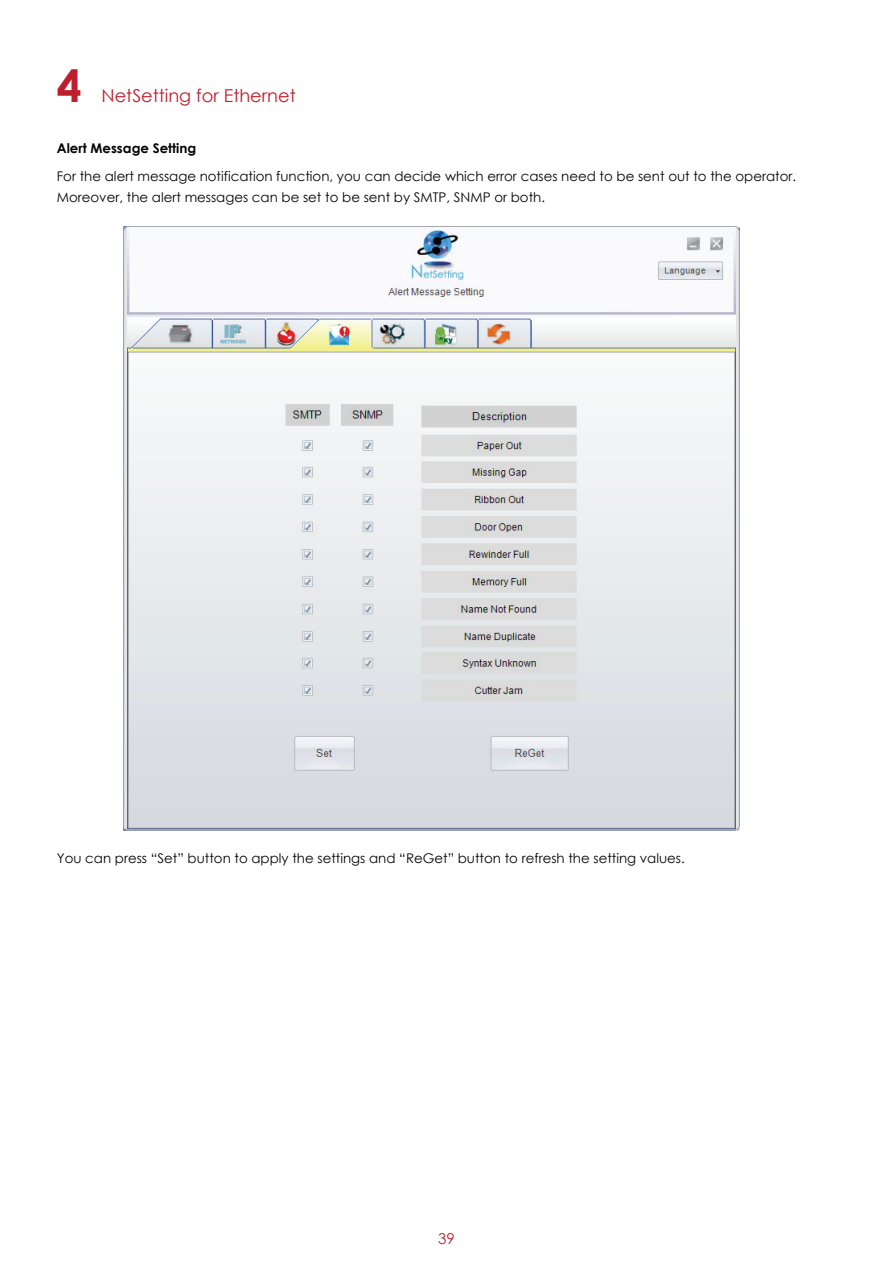
<style>
.page{position:relative;width:893px;height:1263px;background:#fff}
.page>*{position:absolute;margin:0;border:0;box-sizing:border-box;transform-origin:0 0}
.t1{font:700 44.55px "Century Gothic";color:#be1d2c}
.t2{font:17.85px "Century Gothic";color:#be1d2c}
.t3{font:15px "Century Gothic";color:#c01e2d}
.t4{font:13.35px/28.2px "Century Gothic";color:#050504}
.s1{font-weight:700}
</style>
<div class="page">
<img style="left:123px;top:227px;width:617px;height:604px">
<p class="t1" style="left:57px;top:52px;width:26px">4</p>
<p class="t2" style="left:102px;top:83px;width:196px">NetSetting for Ethernet</p>
<p class="t4" style="left:57px;top:134px;width:741px"><span class="s1">Alert Message Setting<br></span>For the alert message notification function, you can decide which error cases need to be sent out to the operator.</p>
<p class="t4" style="left:57px;top:183px;width:490px">Moreover, the alert messages can be set to be sent by SMTP, SNMP or both.</p>
<p class="t4" style="left:57px;top:844px;width:629px">You can press “Set” button to apply the settings and “ReGet” button to refresh the setting values.</p>
<p class="t3" style="left:438px;top:1228px;width:18px">39</p>
</div>
